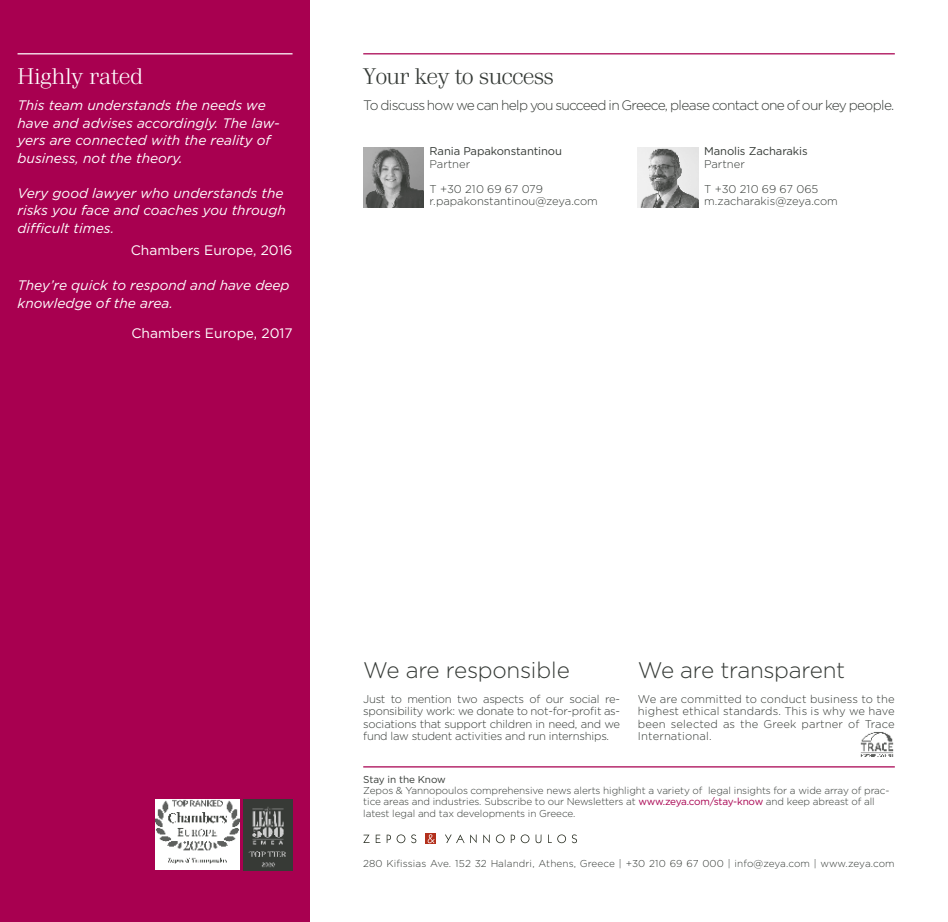
<style>
.page{position:relative;width:948px;height:922px;background:#fff}
.page>*{position:absolute;margin:0;border:0;box-sizing:border-box;transform-origin:0 0}
.t1{font:300 22.5px "Gotham Greek";letter-spacing:-.02em;color:#353a36}
.t2{font:300 22.5px "Waldorf TL Pro";letter-spacing:-.02em;color:#353a36}
.t3{font:300 22.5px "Waldorf TL Pro";color:#fff}
.t4{font:italic 13.75px/17.5px "Gotham Greek";color:#fff}
.t5{font:300 13.75px "Gotham Greek";letter-spacing:-.06em;color:#353a36}
.t6{font:13.75px "Gotham Greek";color:#fff}
.t7{font:300 11.25px/12.5px "Gotham Greek";letter-spacing:-.01em;color:#353a36;text-align:justify}
.t8{font:11.25px "Gotham Greek";letter-spacing:-.01em;color:#353a36}
.t9{font:300 10px/11.2px "Gotham Greek";letter-spacing:-.02em;color:#353a36}
.t10{font:300 10px "Gotham Greek";color:#353a36}
.t11{font:10px "Gotham Greek";letter-spacing:-.01em;color:#353a36}
.s1{font-weight:400;color:#a80050}
</style>
<div class="page">
<div style="left:0;top:0;width:310px;height:921px;background:#a80050"></div>
<hr style="left:18px;top:53px;width:275px;height:1px;background:#fff">
<hr style="left:363px;top:766px;width:532px;height:1px;background:#a80050">
<img style="left:860px;top:732px;width:34px;height:24px">
<hr style="left:363px;top:53px;width:532px;height:1px;background:#a80050">
<img style="left:363px;top:147px;width:60px;height:60px">
<img style="left:638px;top:147px;width:60px;height:60px">
<svg style="left:363px;top:834px;width:7px;height:8px"></svg>
<svg style="left:376px;top:834px;width:5px;height:8px"></svg>
<svg style="left:387px;top:834px;width:4px;height:8px"></svg>
<svg style="left:397px;top:834px;width:8px;height:9px"></svg>
<svg style="left:411px;top:834px;width:5px;height:9px"></svg>
<svg style="left:445px;top:834px;width:19px;height:8px"></svg>
<svg style="left:470px;top:834px;width:7px;height:9px"></svg>
<svg style="left:483px;top:834px;width:7px;height:9px"></svg>
<svg style="left:496px;top:834px;width:9px;height:9px"></svg>
<svg style="left:511px;top:834px;width:4px;height:8px"></svg>
<svg style="left:521px;top:834px;width:8px;height:9px"></svg>
<svg style="left:536px;top:834px;width:5px;height:9px"></svg>
<svg style="left:548px;top:834px;width:18px;height:9px"></svg>
<svg style="left:572px;top:834px;width:5px;height:9px"></svg>
<div style="left:425px;top:833px;width:11px;height:10px;background:#b3301c"></div>
<svg style="left:428px;top:834px;width:6px;height:9px"></svg>
<img style="left:244px;top:799px;width:48px;height:70px">
<img style="left:156px;top:799px;width:84px;height:70px">
<h1 class="t3" style="left:18px;top:63px;width:127px">Highly rated</h1>
<h1 class="t2" style="left:363px;top:63px;width:192px">Your key to success</h1>
<p class="t4" style="left:18px;top:96px;width:264px">This team understands the needs we have and advises accordingly. The law&shy;yers are connected with the reality of business, not the theory.</p>
<p class="t4" style="left:18px;top:184px;width:270px">Very good lawyer who understands the risks you face and coaches you through difficult times.</p>
<p class="t6" style="left:131px;top:243px;width:163px">Chambers Europe, 2016</p>
<p class="t4" style="left:18px;top:276px;width:274px">They’re quick to respond and have deep knowledge of the area.</p>
<p class="t6" style="left:131px;top:325px;width:163px">Chambers Europe, 2017</p>
<p class="t5" style="left:363px;top:98px;width:533px">To discuss how we can help you succeed in Greece, please contact one of our key people.</p>
<p class="t8" style="left:430px;top:145px;width:134px">Rania Papakonstantinou</p>
<p class="t7" style="left:430px;top:157px;width:42px">Partner</p>
<p class="t7" style="left:430px;top:182px;width:170px">T +30 210 69 67 079 r.papakonstantinou@zeya.com</p>
<p class="t8" style="left:704px;top:145px;width:105px">Manolis Zacharakis</p>
<p class="t7" style="left:704px;top:157px;width:42px">Partner</p>
<p class="t7" style="left:704px;top:182px;width:135px">T +30 210 69 67 065 m.zacharakis@zeya.com</p>
<h1 class="t1" style="left:363px;top:658px;width:209px">We are responsible</h1>
<p class="t7" style="left:363px;top:692px;width:258px">Just to mention two aspects of our social re&shy;sponsibility work: we donate to not-for-profit as&shy;sociations that support children in need, and we fund law student activities and run internships.</p>
<p class="t7" style="left:638px;top:692px;width:258px">We are committed to conduct business to the highest ethical standards. This is why we have been selected as the Greek partner of Trace International.</p>
<p class="t11" style="left:363px;top:773px;width:84px">Stay in the Know</p>
<p class="t9" style="left:363px;top:784px;width:528px">Zepos &amp; Yannopoulos comprehensive news alerts highlight a variety of legal insights for a wide array of prac&shy;tice areas and industries. Subscribe to our Newsletters at <span class="s1">www.zeya.com/stay-know</span> and keep abreast of all latest legal and tax developments in Greece.</p>
<h1 class="t1" style="left:638px;top:658px;width:209px">We are transparent</h1>
<p class="t10" style="left:363px;top:858px;width:533px">280 Kifissias Ave. 152 32 Halandri, Athens, Greece | +30 210 69 67 000 | info@zeya.com | www.zeya.com</p>
</div>
